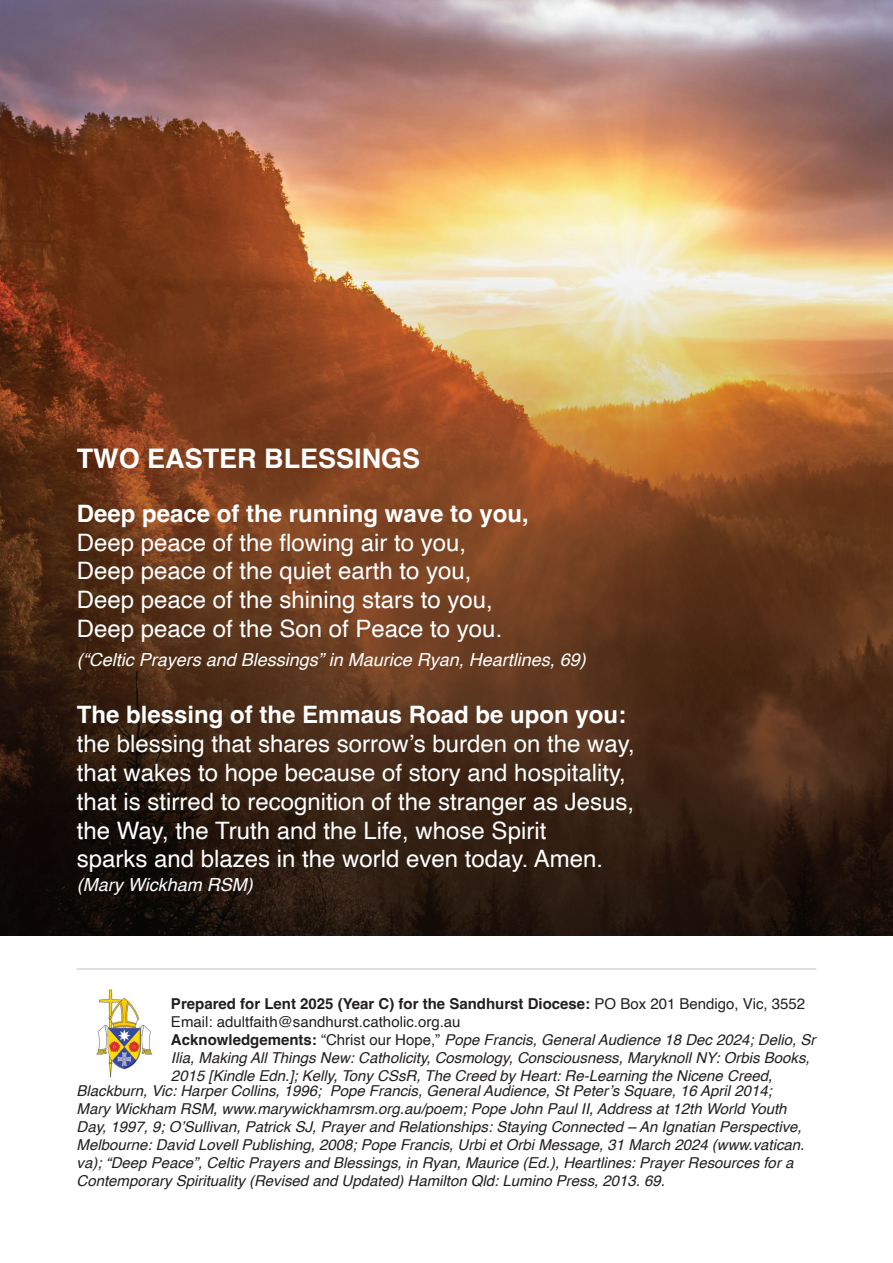
<style>
.page{position:relative;width:893px;height:1263px;background:#fff}
.page>*{position:absolute;margin:0;border:0;box-sizing:border-box;transform-origin:0 0}
.t1{font:700 27px "Helvetica";color:#fff}
.t2{font:24px/28.8px "Helvetica";color:#fff}
.t3{font:italic 18px "Helvetica";color:#fff}
.t4{font:italic 15px/18px "Helvetica";color:#231f20}
.t5{font:15px/18px "Helvetica";color:#231f20}
.s1{font-weight:700}
.s2{font-weight:700;font-style:normal}
.s3{font-style:normal}
</style>
<div class="page">
<img style="left:0;top:0;width:893px;height:936px">
<img style="left:96px;top:989px;width:57px;height:89px">
<hr style="left:77px;top:968px;width:739px;height:2px;background:#231f20">
<p class="t1" style="left:77px;top:442px;width:345px">TWO EASTER BLESSINGS</p>
<p class="t2" style="left:77px;top:500px;width:454px"><span class="s1">Deep peace of the running wave to you, </span>Deep peace of the flowing air to you, Deep peace of the quiet earth to you, Deep peace of the shining stars to you, Deep peace of the Son of Peace to you.</p>
<p class="t3" style="left:77px;top:645px;width:511px">(“Celtic Prayers and Blessings” in Maurice Ryan, Heartlines, 69)</p>
<p class="t2" style="left:77px;top:701px;width:560px"><span class="s1">The blessing of the Emmaus Road be upon you: </span>the blessing that shares sorrow’s burden on the way, that wakes to hope because of story and hospitality, that is stirred to recognition of the stranger as Jesus, the Way, the Truth and the Life, whose Spirit<br>sparks and blazes in the world even today. Amen.</p>
<p class="t3" style="left:77px;top:871px;width:177px">(Mary Wickham RSM)</p>
<p class="t5" style="left:171px;top:995px;width:636px"><span class="s1">Prepared for Lent 2025 (Year C) for the Sandhurst Diocese:</span> PO Box 201 Bendigo, Vic, 3552<br>Email: adultfaith@sandhurst.catholic.org.au</p>
<p class="t4" style="left:171px;top:1031px;width:646px"><span class="s2">Acknowledgements:</span> <span class="s3">“Christ our Hope,”</span> Pope Francis, General Audience 18 Dec 2024; Delio, Sr<br>Ilia, Making All Things New: Catholicity, Cosmology, Consciousness, Maryknoll NY: Orbis Books,<br>2015 [Kindle Edn.]; Kelly, Tony CSsR, The Creed by Heart: Re-Learning the Nicene Creed,</p>
<p class="t4" style="left:77px;top:1082px;width:729px">Blackburn, Vic: Harper Collins, 1996; Pope Francis, General Audience, St Peter’s Square, 16 April 2014; Mary Wickham RSM, www.marywickhamrsm.org.au/poem; Pope John Paul II, Address at 12th World Youth Day, 1997, 9; O’Sullivan, Patrick SJ, Prayer and Relationships: Staying Connected – An Ignatian Perspective, Melbourne: David Lovell Publishing, 2008; Pope Francis, Urbi et Orbi Message, 31 March 2024 (www.vatican. va); “Deep Peace”, Celtic Prayers and Blessings, in Ryan, Maurice (Ed.), Heartlines: Prayer Resources for a Contemporary Spirituality (Revised and Updated) Hamilton Qld: Lumino Press, 2013. 69.</p>
</div>
